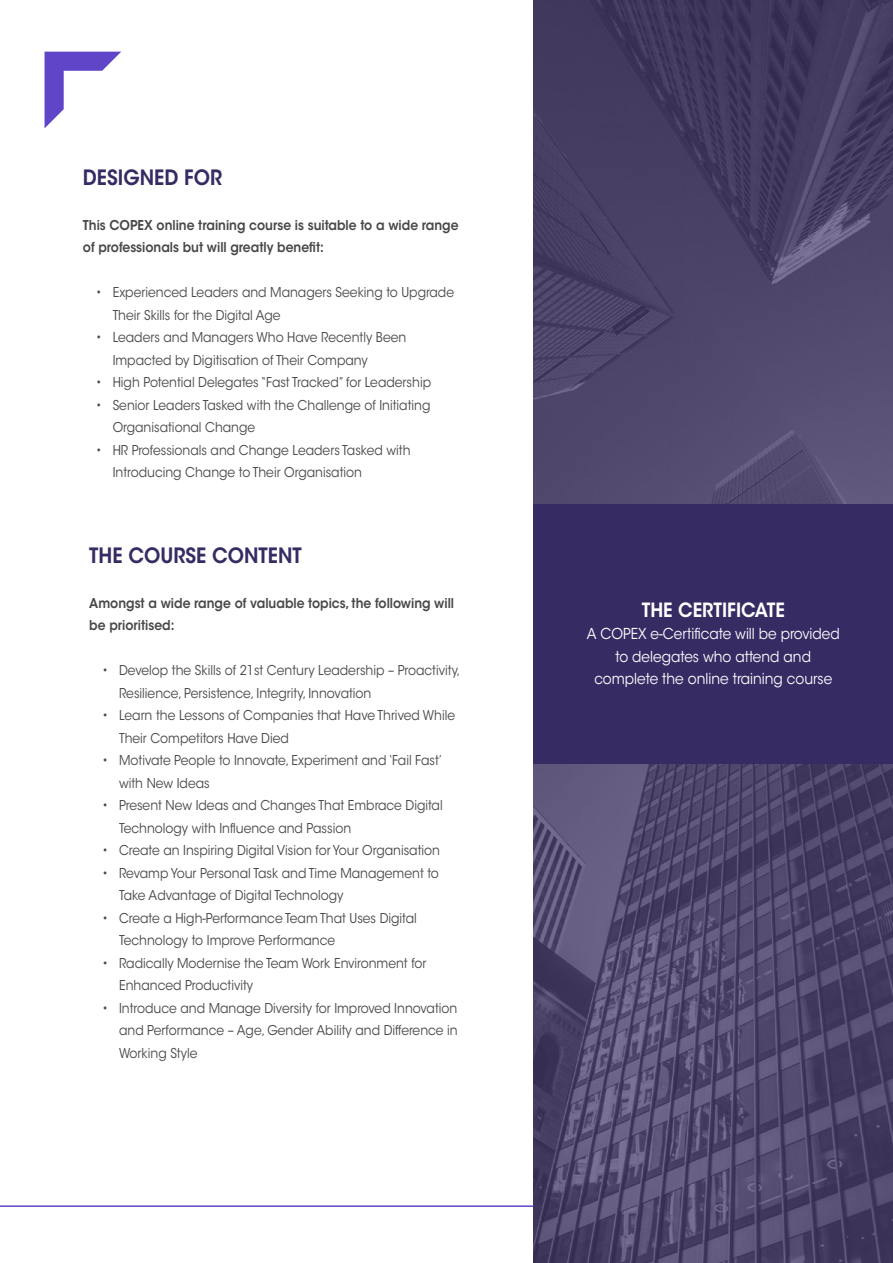
<style>
.page{position:relative;width:893px;height:1263px;background:#fff}
.page>*{position:absolute;margin:0;border:0;box-sizing:border-box;transform-origin:0 0}
.t1{font:600 21px "ITC Avant Garde Std";color:#372b64;scale:.91 1}
.t2{font:600 19.5px "ITC Avant Garde Std";color:#fff;scale:.91 1}
.t3{font:15px/22.5px "ITC Avant Garde Std";color:#fff;text-align:center;scale:.91 1}
.t4{font:13.5px/22.5px "ITC Avant Garde Std";color:#48484a;scale:.91 1}
.t5{font:600 13.5px/22.5px "ITC Avant Garde Std";color:#48484a;scale:.91 1}
</style>
<div class="page">
<hr style="left:0;top:1205px;width:893px;height:2px;background:#6145c8">
<svg style="left:534px;top:0;width:359px;height:1263px"></svg>
<div style="left:534px;top:504px;width:359px;height:259px;background:#372b64"></div>
<svg style="left:45px;top:52px;width:76px;height:76px"></svg>
<h1 class="t1" style="left:83px;top:164px;width:154px">DESIGNED FOR</h1>
<p class="t5" style="left:83px;top:213px;width:414px">This COPEX online training course is suitable to a wide range of professionals but will greatly benefit:</p>
<p class="t4" style="left:113px;top:281px;width:377px;text-indent:-17px">• Experienced Leaders and Managers Seeking to Upgrade<br>Their Skills for the Digital Age</p>
<p class="t4" style="left:113px;top:326px;width:324px;text-indent:-17px">• Leaders and Managers Who Have Recently Been<br>Impacted by Digitisation of Their Company</p>
<p class="t4" style="left:96px;top:371px;width:370px">• High Potential Delegates “Fast Tracked” for Leadership</p>
<p class="t4" style="left:113px;top:394px;width:351px;text-indent:-17px">• Senior Leaders Tasked with the Challenge of Initiating<br>Organisational Change</p>
<p class="t4" style="left:113px;top:439px;width:329px;text-indent:-17px">• HR Professionals and Change Leaders Tasked with<br>Introducing Change to Their Organisation</p>
<h1 class="t1" style="left:89px;top:542px;width:235px">THE COURSE CONTENT</h1>
<p class="t5" style="left:89px;top:591px;width:402px">Amongst a wide range of valuable topics, the following will be prioritised:</p>
<p class="t4" style="left:119px;top:659px;width:377px;text-indent:-17px">• Develop the Skills of 21st Century Leadership – Proactivity,<br>Resilience, Persistence, Integrity, Innovation</p>
<p class="t4" style="left:119px;top:704px;width:371px;text-indent:-17px">• Learn the Lessons of Companies that Have Thrived While<br>Their Competitors Have Died</p>
<p class="t4" style="left:119px;top:749px;width:357px;text-indent:-17px">• Motivate People to Innovate, Experiment and ‘Fail Fast’ with New Ideas</p>
<p class="t4" style="left:119px;top:794px;width:357px;text-indent:-17px">• Present New Ideas and Changes That Embrace Digital<br>Technology with Influence and Passion</p>
<p class="t4" style="left:102px;top:839px;width:373px">• Create an Inspiring Digital Vision for Your Organisation</p>
<p class="t4" style="left:119px;top:862px;width:353px;text-indent:-17px">• Revamp Your Personal Task and Time Management to<br>Take Advantage of Digital Technology</p>
<p class="t4" style="left:119px;top:907px;width:329px;text-indent:-17px">• Create a High-Performance Team That Uses Digital<br>Technology to Improve Performance</p>
<p class="t4" style="left:119px;top:952px;width:339px;text-indent:-17px">• Radically Modernise the Team Work Environment for<br>Enhanced Productivity</p>
<p class="t4" style="left:119px;top:997px;width:374px;text-align:justify;text-indent:-17px">• Introduce and Manage Diversity for Improved Innovation and Performance – Age, Gender Ability and Difference in Working Style</p>
<h2 class="t2" style="left:642px;top:597px;width:159px">THE CERTIFICATE</h2>
<p class="t3" style="left:587px;top:623px;width:280px">A COPEX e-Certificate will be provided to delegates who attend and complete the online training course</p>
</div>
